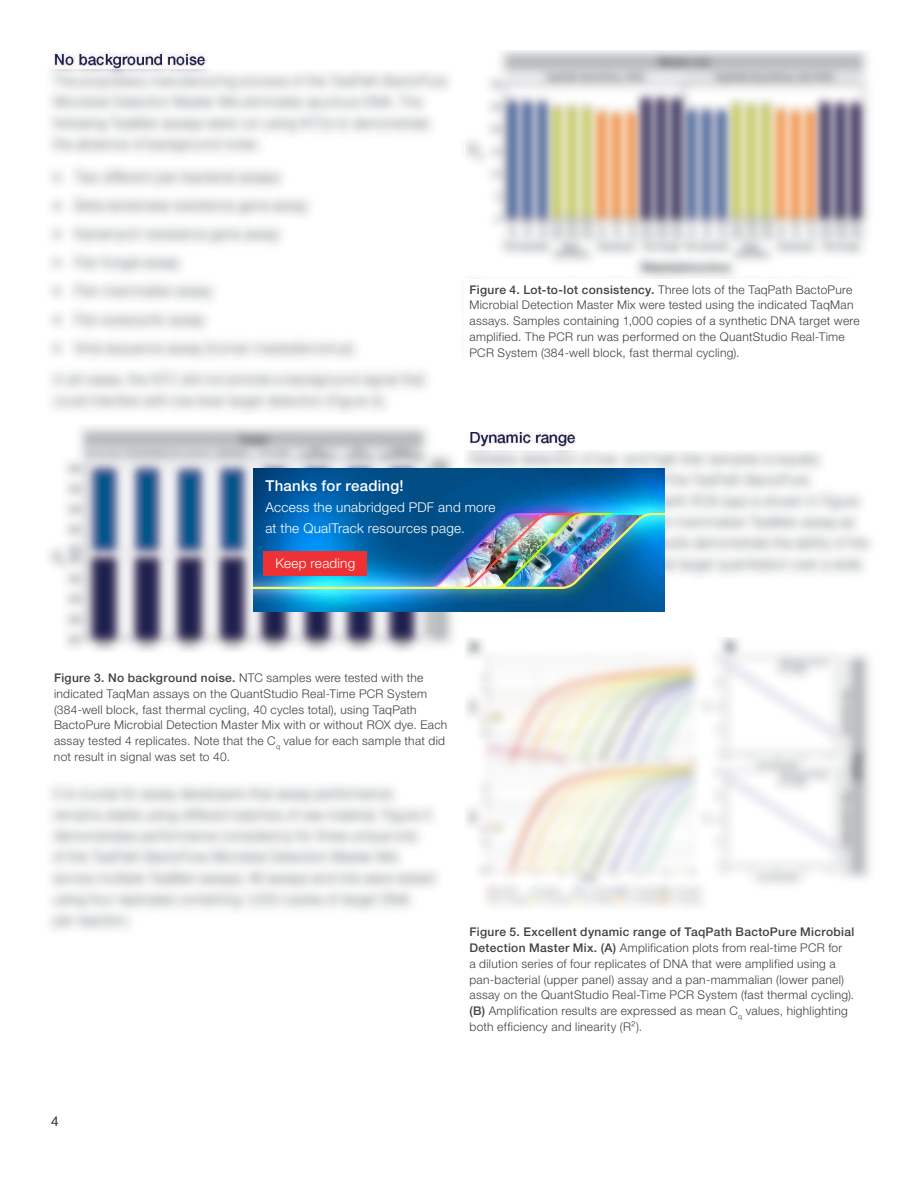
<style>
.page{position:relative;width:918px;height:1188px;background:#fff}
.page>*{position:absolute;margin:0;border:0;box-sizing:border-box;transform-origin:0 0}
.t1{font:500 15px "Helvetica Neue LTW1 G";letter-spacing:.02em;color:#fff}
.t2{font:300 13.5px/21px "Helvetica Neue LTW1 G";letter-spacing:.02em;color:#fff}
.t3{font:300 13.5px "Helvetica Neue LTW1 G";color:#414042}
.t4{font:300 12px/15.8px "Helvetica Neue LTW1 G";letter-spacing:.025em;color:#414042}
.s1{font-weight:500}
</style>
<div class="page">
<img style="left:48px;top:50px;width:824px;height:1076px">
<img style="left:253px;top:468px;width:412px;height:144px">
<div style="left:264px;top:551px;width:103px;height:25px;background:#ee3134"></div>
<p class="t4" style="left:469px;top:281px;width:392px"><span class="s1">Figure 4. Lot-to-lot consistency.</span> Three lots of the TaqPath BactoPure Microbial Detection Master Mix were tested using the indicated TaqMan assays. Samples containing 1,000 copies of a synthetic DNA target were amplified. The PCR run was performed on the QuantStudio Real-Time PCR System (384-well block, fast thermal cycling).</p>
<p class="t1" style="left:265px;top:477px;width:140px">Thanks for reading!</p>
<p class="t2" style="left:265px;top:497px;width:232px">Access the unabridged PDF and more at the QualTrack resources page.</p>
<p class="t2" style="left:275px;top:553px;width:81px">Keep reading</p>
<p class="t4" style="left:54px;top:670px;width:395px"><span class="s1">Figure 3. No background noise.</span> NTC samples were tested with the indicated TaqMan assays on the QuantStudio Real-Time PCR System (384-well block, fast thermal cycling, 40 cycles total), using TaqPath BactoPure Microbial Detection Master Mix with or without ROX dye. Each assay tested 4 replicates. Note that the C<sub>q</sub> value for each sample that did not result in signal was set to 40.</p>
<p class="t3" style="left:51px;top:1113px;width:9px">4</p>
<p class="t4" style="left:469px;top:924px;width:386px"><span class="s1">Figure 5. Excellent dynamic range of TaqPath BactoPure Microbial Detection Master Mix. (A)</span> Amplification plots from real-time PCR for<br>a dilution series of four replicates of DNA that were amplified using a pan-bacterial (upper panel) assay and a pan-mammalian (lower panel) assay on the QuantStudio Real-Time PCR System (fast thermal cycling). <span class="s1">(B)</span> Amplification results are expressed as mean C<sub>q</sub> values, highlighting both efficiency and linearity (R²).</p>
</div>
